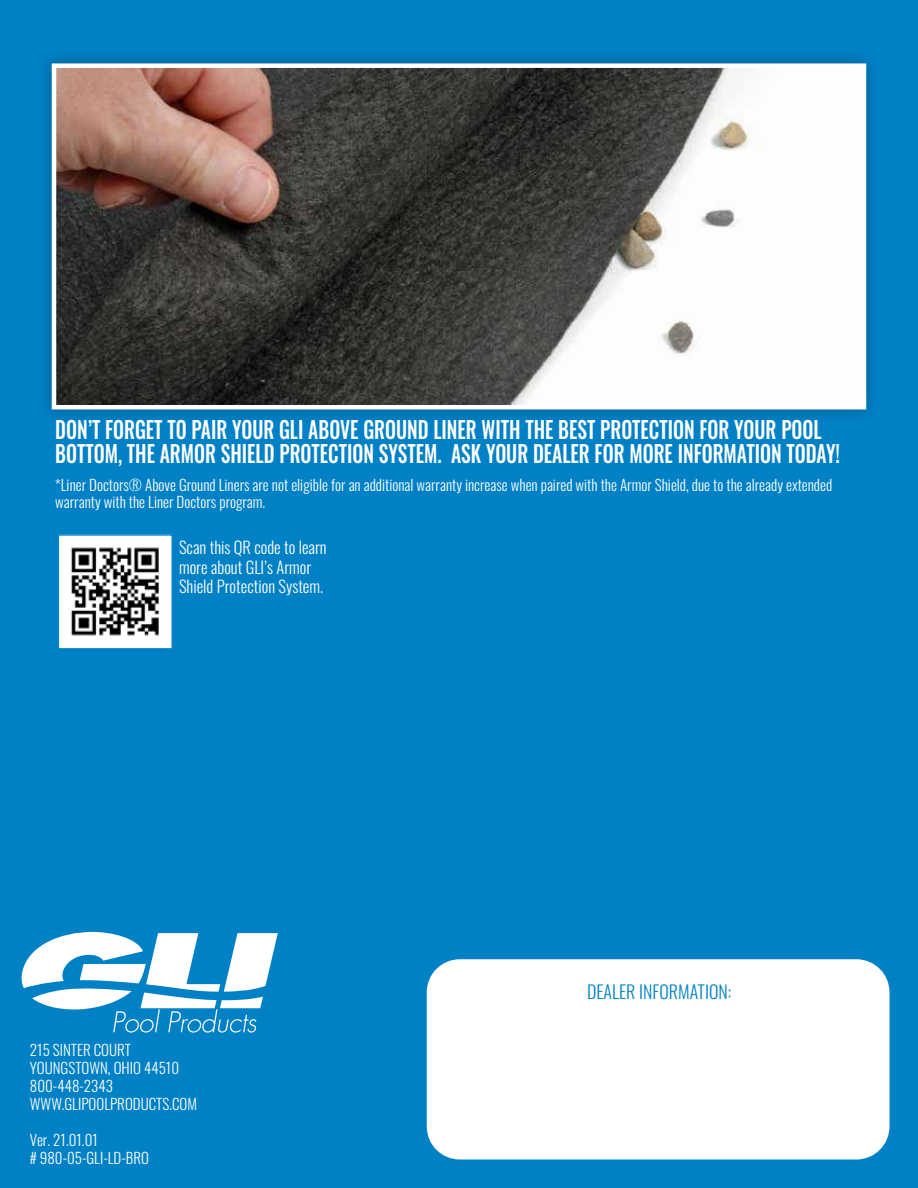
<style>
.page{position:relative;width:918px;height:1188px;background:#0081c6}
.page>*{position:absolute;margin:0;border:0;box-sizing:border-box;transform-origin:0 0}
.t1{font:500 23.4px/23.4px "Oswald";color:#fff;scale:.83 1}
.t2{font:300 18px "Oswald";color:#0081c6}
.t3{font:300 16.5px/19.8px "Oswald";color:#fff}
.t4{font:300 15px/18px "Oswald";color:#fff}
</style>
<div class="page">
<div style="left:36px;top:48px;width:846px;height:377px;background:#000;opacity:.3"></div>
<img style="left:58px;top:69px;width:802px;height:334px">
<div style="left:52px;top:63px;width:814px;height:346px;border:5px solid #fff"></div>
<img style="left:61px;top:537px;width:109px;height:110px">
<div style="left:58px;top:534px;width:115px;height:116px;border:2px solid #0081c6"></div>
<div style="left:426px;top:958px;width:464px;height:202px;background:#fff;border-radius:34px"></div>
<div style="left:425px;top:958px;width:466px;height:203px;border:2px solid #0081c6;border-radius:34px"></div>
<svg style="left:22px;top:932px;width:256px;height:101px"></svg>
<h1 class="t1" style="left:55px;top:420px;width:947px">DON’T FORGET TO PAIR YOUR GLI ABOVE GROUND LINER WITH THE BEST PROTECTION FOR YOUR POOL<br>BOTTOM, THE ARMOR SHIELD PROTECTION SYSTEM. ASK YOUR DEALER FOR MORE INFORMATION TODAY!</h1>
<p class="t4" style="left:55px;top:478px;width:778px;line-height:16.5px">*Liner Doctors® Above Ground Liners are not eligible for an additional warranty increase when paired with the Armor Shield, due to the already extended warranty with the Liner Doctors program.</p>
<p class="t3" style="left:179px;top:539px;width:149px">Scan this QR code to learn more about GLI’s Armor<br>Shield Protection System.</p>
<p class="t4" style="left:30px;top:1043px;width:169px">215 SINTER COURT<br>YOUNGSTOWN, OHIO 44510<br>800-448-2343<br>WWW.GLIPOOLPRODUCTS.COM</p>
<p class="t4" style="left:30px;top:1133px;width:120px">Ver. 21.01.01<br># 980-05-GLI-LD-BRO</p>
<p class="t2" style="left:587px;top:984px;width:146px">DEALER INFORMATION:</p>
</div>
